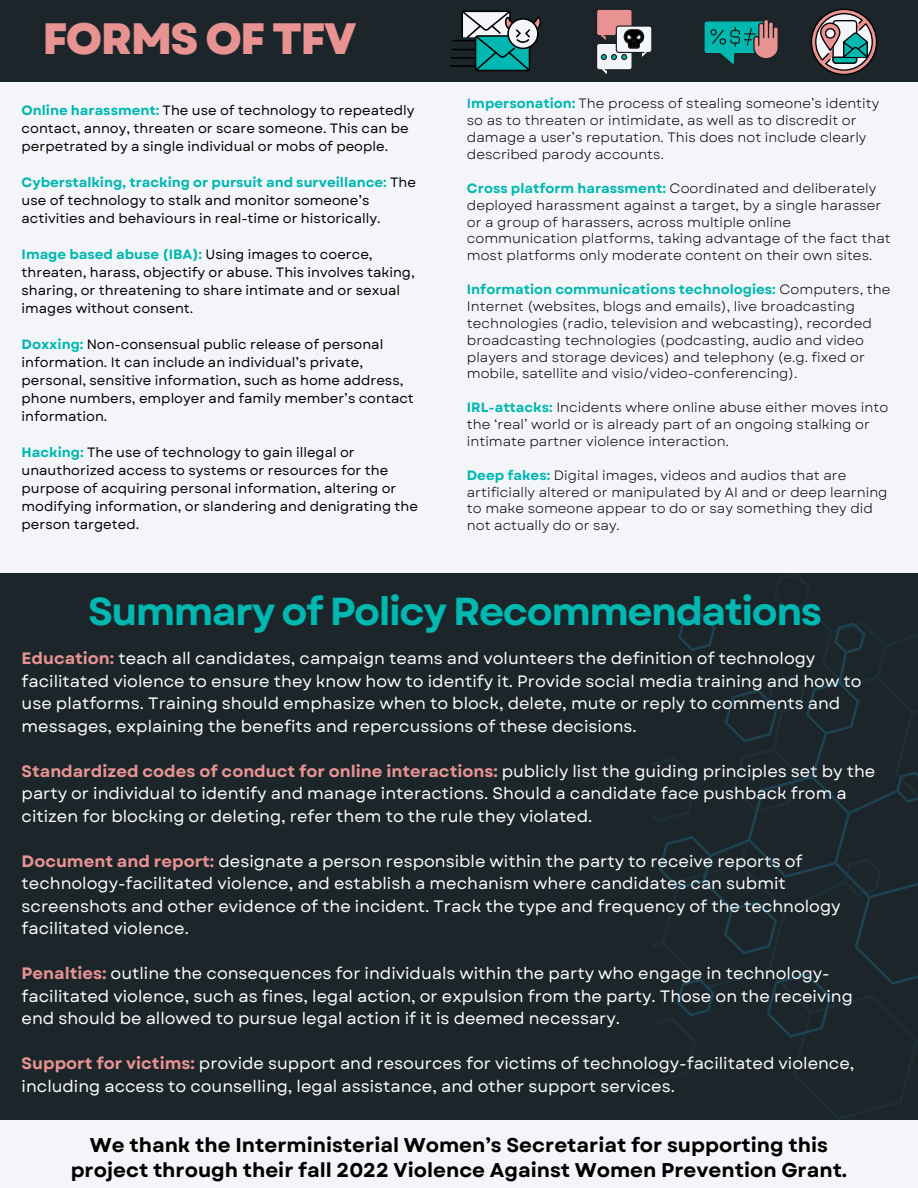
<style>
.page{position:relative;width:918px;height:1188px;background:#f3f5f9}
.page>*{position:absolute;margin:0;border:0;box-sizing:border-box;transform-origin:0 0}
.t1{font:800 43.95px "Garet";letter-spacing:-.04em;color:#e89292}
.t2{font:700 39px "Garet";letter-spacing:-.04em;color:#00b8b0}
.t3{font:22.5px "Garet";letter-spacing:-.04em;color:#f3f5f9}
.t4{font:700 19.95px/24.8px "Garet";color:#000;text-align:center}
.t5{font:16.5px/22.5px "Garet";color:#fff}
.t6{font:13.5px/16.8px "Garet";color:#000}
.t7{font:13.5px/18px "Garet";color:#000}
.s1{font-weight:700;color:#00b8b0}
.s2{font-weight:700;color:#27a8df}
.s3{font-weight:700;color:#e89292}
</style>
<div class="page">
<div style="left:0;top:0;width:918px;height:82px;background:#1c262a"></div>
<div style="left:0;top:573px;width:918px;height:547px;background:#1c262a"></div>
<svg style="left:811px;top:9px;width:66px;height:66px"></svg>
<svg style="left:597px;top:9px;width:55px;height:65px"></svg>
<svg style="left:704px;top:20px;width:74px;height:44px"></svg>
<hr style="left:451px;top:57px;width:25px;height:2px;background:#000">
<hr style="left:449px;top:65px;width:27px;height:2px;background:#000">
<svg style="left:452px;top:11px;width:89px;height:60px"></svg>
<svg style="left:652px;top:762px;width:266px;height:357px"></svg>
<svg style="left:767px;top:985px;width:64px;height:53px"></svg>
<svg style="left:677px;top:985px;width:37px;height:31px"></svg>
<svg style="left:682px;top:613px;width:28px;height:9px"></svg>
<svg style="left:774px;top:574px;width:48px;height:48px"></svg>
<svg style="left:659px;top:622px;width:259px;height:363px"></svg>
<p class="t1" style="left:42px;top:7px;width:315px">FORMS OF TFV</p>
<p class="t7" style="left:22px;top:101px;width:394px"><span class="s1">Online harassment:</span> The use of technology to repeatedly contact, annoy, threaten or scare someone. This can be perpetrated by a single individual or mobs of people.</p>
<p class="t7" style="left:22px;top:173px;width:396px"><span class="s1">Cyberstalking, tracking or pursuit and surveillance:</span> The use of technology to stalk and monitor someone’s activities and behaviours in real-time or historically.</p>
<p class="t7" style="left:22px;top:245px;width:395px"><span class="s1">Image based abuse (IBA):</span> Using images to coerce, threaten, harass, objectify or abuse. This involves taking, sharing, or threatening to share intimate and or sexual images without consent.</p>
<p class="t7" style="left:22px;top:335px;width:394px"><span class="s1">Doxxing:</span> Non-consensual public release of personal information. It can include an individual’s private, personal, sensitive information, such as home address, phone numbers, employer and family member’s contact information.</p>
<p class="t7" style="left:22px;top:443px;width:398px"><span class="s1">Hacking:</span> The use of technology to gain illegal or unauthorized access to systems or resources for the purpose of acquiring personal information, altering or modifying information, or slandering and denigrating the person targeted.</p>
<p class="t6" style="left:467px;top:95px;width:414px"><span class="s2">I</span><span class="s1">mpersonation:</span> The process of stealing someone’s identity so as to threaten or intimidate, as well as to discredit or damage a user’s reputation. This does not include clearly described parody accounts.</p>
<p class="t6" style="left:467px;top:180px;width:425px"><span class="s1">Cross platform harassment:</span> Coordinated and deliberately deployed harassment against a target, by a single harasser or a group of harassers, across multiple online communication platforms, taking advantage of the fact that most platforms only moderate content on their own sites.</p>
<p class="t6" style="left:467px;top:281px;width:425px"><span class="s1">Information communications technologies:</span> Computers, the Internet (websites, blogs and emails), live broadcasting technologies (radio, television and webcasting), recorded broadcasting technologies (podcasting, audio and video players and storage devices) and telephony (e.g. fixed or mobile, satellite and visio/video-conferencing).</p>
<p class="t6" style="left:467px;top:399px;width:423px"><span class="s1">IRL-attacks:</span> Incidents where online abuse either moves into the ‘real’ world or is already part of an ongoing stalking or intimate partner violence interaction.</p>
<p class="t6" style="left:467px;top:467px;width:422px"><span class="s1">Deep fakes:</span> Digital images, videos and audios that are artificially altered or manipulated by AI and or deep learning to make someone appear to do or say something they did not actually do or say.</p>
<p class="t2" style="left:88px;top:583px;width:736px">Summary of Policy Recommendations</p>
<p class="t5" style="left:22px;top:647px;width:842px"><span class="s3">Education:</span> teach all candidates, campaign teams and volunteers the definition of technology facilitated violence to ensure they know how to identify it. Provide social media training and how to use platforms. Training should emphasize when to block, delete, mute or reply to comments and messages, explaining the benefits and repercussions of these decisions.</p>
<p class="t5" style="left:22px;top:760px;width:855px"><span class="s3">Standardized codes of conduct for online interactions:</span> publicly list the guiding principles set by the party or individual to identify and manage interactions. Should a candidate face pushback from a citizen for blocking or deleting, refer them to the rule they violated.</p>
<p class="t5" style="left:22px;top:850px;width:820px"><span class="s3">Document and report:</span> designate a person responsible within the party to receive reports of technology-facilitated violence, and establish a mechanism where candidates can submit screenshots and other evidence of the incident. Track the type and frequency of the technology facilitated violence.</p>
<p class="t5" style="left:22px;top:962px;width:833px"><span class="s3">Penalties:</span> outline the consequences for individuals within the party who engage in technology&shy;facilitated violence, such as fines, legal action, or expulsion from the party. Those on the receiving end should be allowed to pursue legal action if it is deemed necessary.</p>
<p class="t5" style="left:22px;top:1052px;width:834px"><span class="s3">Support for victims:</span> provide support and resources for victims of technology-facilitated violence, including access to counselling, legal assistance, and other support services.</p>
<p class="t3" style="left:66px;top:952px;width:76px">Where</p>
<p class="t4" style="left:71px;top:1133px;width:778px">We thank the Interministerial Women’s Secretariat for supporting this project through their fall 2022 Violence Against Women Prevention Grant.</p>
</div>
